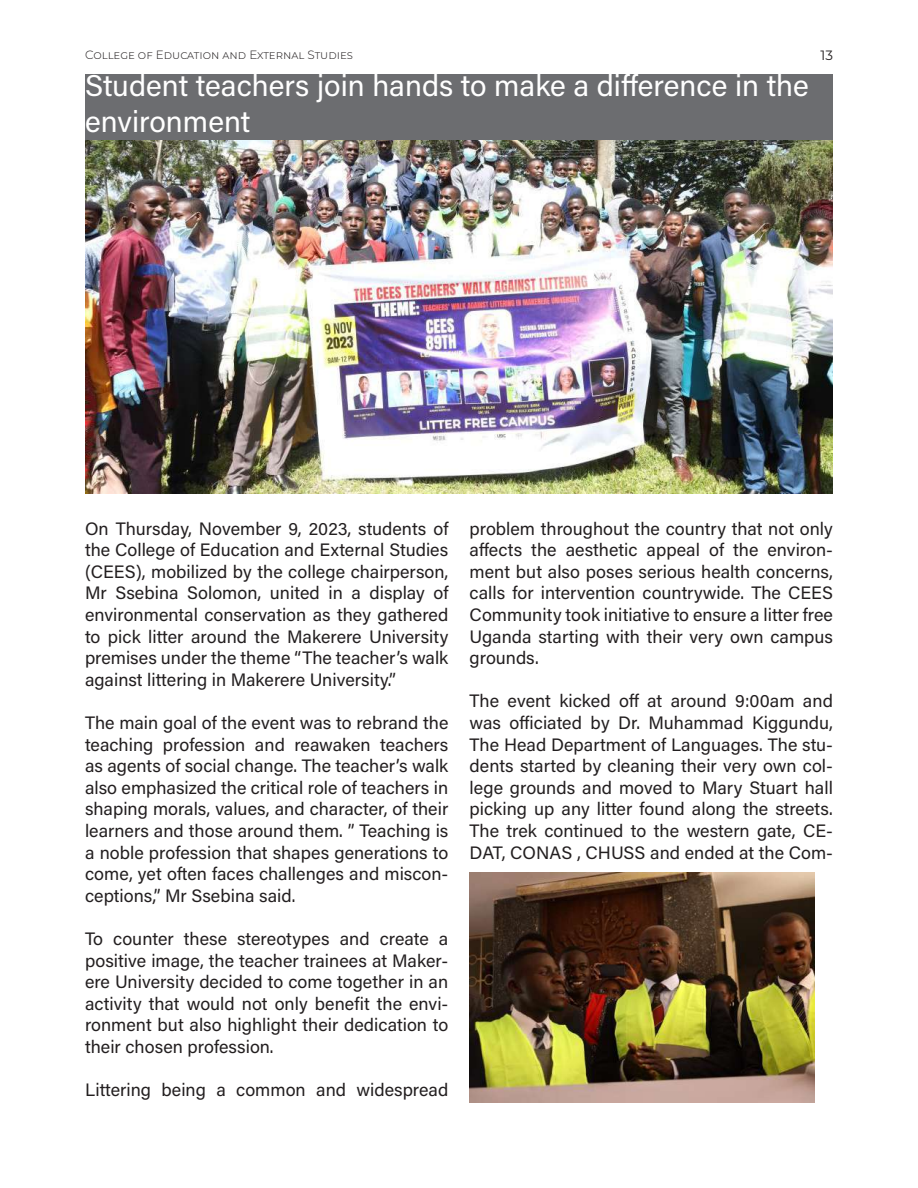
<style>
.page{position:relative;width:918px;height:1188px;background:#fff}
.page>*{position:absolute;margin:0;border:0;box-sizing:border-box;transform-origin:0 0}
.t1{font:30px/36px "Acumin Variable Concept";color:#fff}
.t2{font:18px/21.6px "Acumin Variable Concept";color:#231f20;text-align:justify}
.t3{font:13.5px "Montserrat";color:#231f20}
.t4{font:300 12px "Montserrat";color:#231f20}
</style>
<div class="page">
<img style="left:85px;top:140px;width:748px;height:353px">
<div style="left:85px;top:74px;width:748px;height:66px;background:#6c6d70"></div>
<img style="left:470px;top:873px;width:345px;height:230px">
<p class="t4" style="left:85px;top:47px;width:269px">College of Education and External Studies</p>
<p class="t3" style="left:820px;top:46px;width:14px">13</p>
<h1 class="t1" style="left:85px;top:67px;width:725px">Student teachers join hands to make a difference in the environment</h1>
<p class="t2" style="left:85px;top:517px;width:365px">On Thursday, November 9, 2023, students of the College of Education and External Studies (CEES), mobilized by the college chairperson, Mr Ssebina Solomon, united in a display of environmental conservation as they gathered to pick litter around the Makerere University premises under the theme “The teacher’s walk against littering in Makerere University.”</p>
<p class="t2" style="left:85px;top:711px;width:365px">The main goal of the event was to rebrand the teaching profession and reawaken teachers as agents of social change. The teacher’s walk also emphasized the critical role of teachers in shaping morals, values, and character, of their learners and those around them. ” Teaching is a noble profession that shapes generations to come, yet often faces challenges and miscon&shy;ceptions,” Mr Ssebina said.</p>
<p class="t2" style="left:85px;top:927px;width:365px">To counter these stereotypes and create a positive image, the teacher trainees at Maker&shy;ere University decided to come together in an activity that would not only benefit the envi&shy;ronment but also highlight their dedication to their chosen profession.</p>
<p class="t2" style="left:85px;top:1078px;width:365px">Littering being a common and widespread</p>
<p class="t2" style="left:470px;top:517px;width:365px">problem throughout the country that not only affects the aesthetic appeal of the environ&shy;ment but also poses serious health concerns, calls for intervention countrywide. The CEES Community took initiative to ensure a litter free Uganda starting with their very own campus grounds.</p>
<p class="t2" style="left:470px;top:690px;width:365px">The event kicked off at around 9:00am and was officiated by Dr. Muhammad Kiggundu, The Head Department of Languages. The stu&shy;dents started by cleaning their very own col&shy;lege grounds and moved to Mary Stuart hall picking up any litter found along the streets.<br>The trek continued to the western gate, CE-DAT, CONAS , CHUSS and ended at the Com-</p>
</div>
